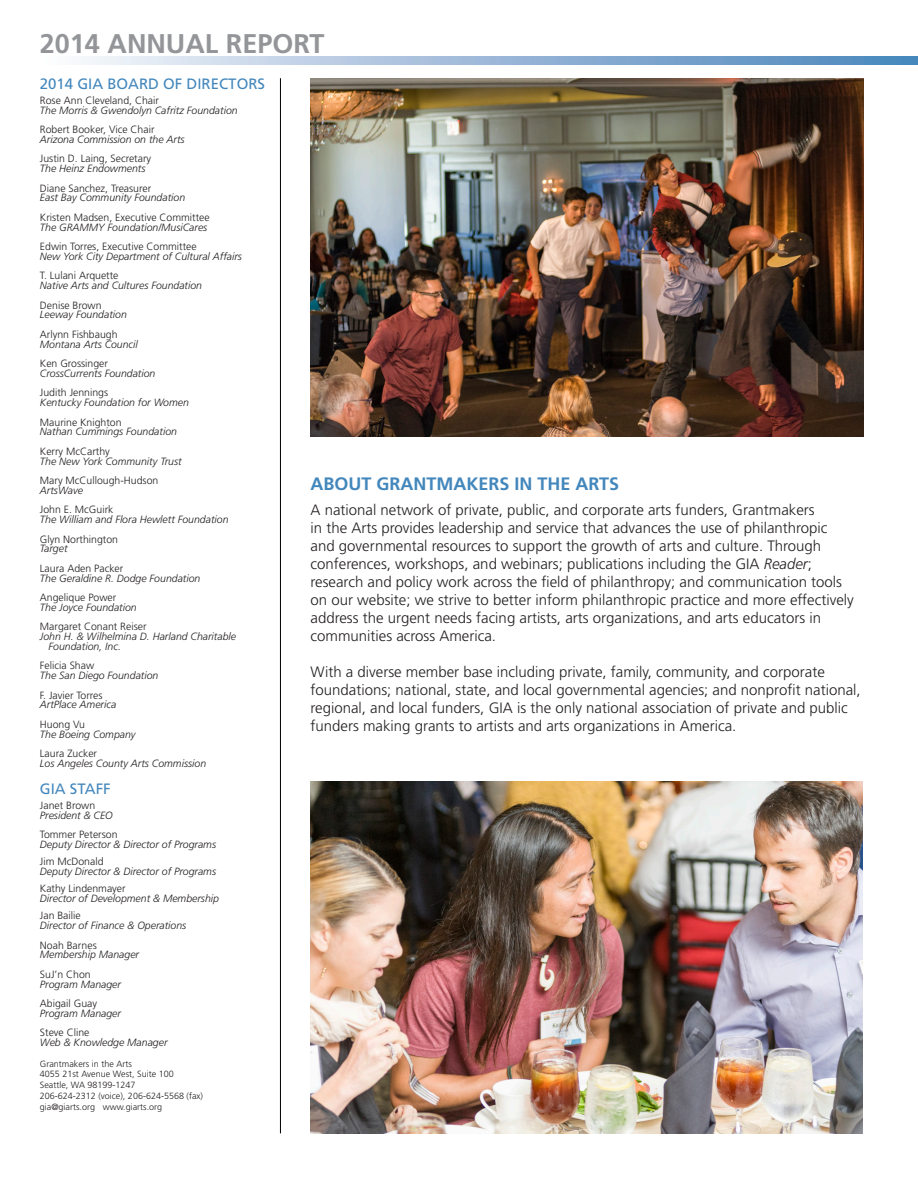
<style>
.page{position:relative;width:918px;height:1188px;background:#fff}
.page>*{position:absolute;margin:0;border:0;box-sizing:border-box;transform-origin:0 0}
.t1{font:700 27px "Frutiger";color:#939598}
.t2{font:700 18px "Frutiger";color:#4387bc}
.t3{font:300 15px/18px "Frutiger";color:#231f20}
.t4{font:15px "Frutiger";color:#4387bc}
.t5{font:italic 300 10.5px/9.8px "Frutiger";color:#231f20}
.t6{font:300 10.5px "Frutiger";color:#231f20}
.t7{font:300 9px "Frutiger";color:#231f20}
.s1{font-style:italic}
</style>
<div class="page">
<img style="left:311px;top:79px;width:553px;height:358px">
<hr style="left:280px;top:78px;width:1px;height:1055px;background:#000">
<img style="left:311px;top:782px;width:551px;height:351px">
<svg style="left:82px;top:57px;width:835px;height:7px;background:#9bb9d8"></svg>
<p class="t1" style="left:40px;top:28px;width:286px">2014 ANNUAL REPORT</p>
<p class="t4" style="left:40px;top:75px;width:227px">2014 GIA BOARD OF DIRECTORS</p>
<p class="t6" style="left:40px;top:94px;width:121px">Rose Ann Cleveland, Chair</p>
<p class="t5" style="left:40px;top:105px;width:199px">The Morris &amp; Gwendolyn Cafritz Foundation</p>
<p class="t6" style="left:40px;top:124px;width:116px">Robert Booker, Vice Chair</p>
<p class="t5" style="left:40px;top:135px;width:146px">Arizona Commission on the Arts</p>
<p class="t6" style="left:40px;top:153px;width:113px">Justin D. Laing, Secretary</p>
<p class="t5" style="left:40px;top:164px;width:107px">The Heinz Endowments</p>
<p class="t6" style="left:40px;top:182px;width:113px">Diane Sanchez, Treasurer</p>
<p class="t5" style="left:40px;top:193px;width:147px">East Bay Community Foundation</p>
<p class="t6" style="left:40px;top:211px;width:171px">Kristen Madsen, Executive Committee</p>
<p class="t5" style="left:40px;top:222px;width:169px">The GRAMMY Foundation/MusiCares</p>
<p class="t6" style="left:40px;top:241px;width:158px">Edwin Torres, Executive Committee</p>
<p class="t5" style="left:40px;top:252px;width:204px">New York City Department of Cultural Affairs</p>
<p class="t6" style="left:40px;top:270px;width:80px">T. Lulani Arquette</p>
<p class="t5" style="left:40px;top:281px;width:164px">Native Arts and Cultures Foundation</p>
<p class="t6" style="left:40px;top:299px;width:63px">Denise Brown</p>
<p class="t5" style="left:40px;top:310px;width:88px">Leeway Foundation</p>
<p class="t6" style="left:40px;top:328px;width:79px">Arlynn Fishbaugh</p>
<p class="t5" style="left:40px;top:339px;width:100px">Montana Arts Council</p>
<p class="t6" style="left:40px;top:358px;width:70px">Ken Grossinger</p>
<p class="t5" style="left:40px;top:369px;width:117px">CrossCurrents Foundation</p>
<p class="t6" style="left:40px;top:387px;width:70px">Judith Jennings</p>
<p class="t5" style="left:40px;top:398px;width:151px">Kentucky Foundation for Women</p>
<p class="t6" style="left:40px;top:416px;width:83px">Maurine Knighton</p>
<p class="t5" style="left:40px;top:427px;width:139px">Nathan Cummings Foundation</p>
<p class="t6" style="left:40px;top:445px;width:71px">Kerry McCarthy</p>
<p class="t5" style="left:40px;top:456px;width:143px">The New York Community Trust</p>
<p class="t6" style="left:40px;top:475px;width:120px">Mary McCullough-Hudson</p>
<p class="t5" style="left:40px;top:486px;width:44px">ArtsWave</p>
<p class="t6" style="left:40px;top:504px;width:75px">John E. McGuirk</p>
<p class="t5" style="left:40px;top:515px;width:190px">The William and Flora Hewlett Foundation</p>
<p class="t6" style="left:40px;top:533px;width:80px">Glyn Northington</p>
<p class="t5" style="left:40px;top:544px;width:29px">Target</p>
<p class="t6" style="left:40px;top:562px;width:85px">Laura Aden Packer</p>
<p class="t5" style="left:40px;top:573px;width:162px">The Geraldine R. Dodge Foundation</p>
<p class="t6" style="left:40px;top:592px;width:78px">Angelique Power</p>
<p class="t5" style="left:40px;top:603px;width:98px">The Joyce Foundation</p>
<p class="t6" style="left:40px;top:621px;width:108px">Margaret Conant Reiser</p>
<p class="t5" style="left:49px;top:632px;width:189px;text-indent:-9px">John H. &amp; Wilhelmina D. Harland Charitable<br>Foundation, Inc.</p>
<p class="t6" style="left:40px;top:660px;width:56px">Felicia Shaw</p>
<p class="t5" style="left:40px;top:671px;width:120px">The San Diego Foundation</p>
<p class="t6" style="left:40px;top:689px;width:64px">F. Javier Torres</p>
<p class="t5" style="left:40px;top:700px;width:78px">ArtPlace America</p>
<p class="t6" style="left:40px;top:718px;width:47px">Huong Vu</p>
<p class="t5" style="left:40px;top:729px;width:97px">The Boeing Company</p>
<p class="t6" style="left:40px;top:748px;width:59px">Laura Zucker</p>
<p class="t5" style="left:40px;top:759px;width:168px">Los Angeles County Arts Commission</p>
<p class="t4" style="left:40px;top:780px;width:72px">GIA STAFF</p>
<p class="t6" style="left:40px;top:799px;width:57px">Janet Brown</p>
<p class="t5" style="left:40px;top:810px;width:74px">President &amp; CEO</p>
<p class="t6" style="left:40px;top:829px;width:79px">Tommer Peterson</p>
<p class="t5" style="left:40px;top:840px;width:178px">Deputy Director &amp; Director of Programs</p>
<p class="t6" style="left:40px;top:856px;width:65px">Jim McDonald</p>
<p class="t5" style="left:40px;top:867px;width:178px">Deputy Director &amp; Director of Programs</p>
<p class="t6" style="left:40px;top:883px;width:87px">Kathy Lindenmayer</p>
<p class="t5" style="left:40px;top:894px;width:181px">Director of Development &amp; Membership</p>
<p class="t6" style="left:40px;top:910px;width:42px">Jan Bailie</p>
<p class="t5" style="left:40px;top:921px;width:148px">Director of Finance &amp; Operations</p>
<p class="t6" style="left:40px;top:939px;width:58px">Noah Barnes</p>
<p class="t5" style="left:40px;top:950px;width:101px">Membership Manager</p>
<p class="t6" style="left:40px;top:968px;width:52px">SuJ’n Chon</p>
<p class="t5" style="left:40px;top:979px;width:83px">Program Manager</p>
<p class="t6" style="left:40px;top:997px;width:59px">Abigail Guay</p>
<p class="t5" style="left:40px;top:1008px;width:83px">Program Manager</p>
<p class="t6" style="left:40px;top:1027px;width:51px">Steve Cline</p>
<p class="t5" style="left:40px;top:1038px;width:129px">Web &amp; Knowledge Manager</p>
<p class="t7" style="left:40px;top:1058px;width:93px">Grantmakers in the Arts</p>
<p class="t7" style="left:40px;top:1069px;width:135px">4055 21st Avenue West, Suite 100</p>
<p class="t7" style="left:40px;top:1080px;width:97px">Seattle, WA 98199-1247</p>
<p class="t7" style="left:40px;top:1091px;width:165px">206-624-2312 (voice), 206-624-5568 (fax)</p>
<p class="t7" style="left:40px;top:1102px;width:124px">gia@giarts.org www.giarts.org</p>
<p class="t2" style="left:311px;top:473px;width:310px">ABOUT GRANTMAKERS IN THE ARTS</p>
<p class="t3" style="left:311px;top:501px;width:545px">A national network of private, public, and corporate arts funders, Grantmakers<br>in the Arts provides leadership and service that advances the use of philanthropic and governmental resources to support the growth of arts and culture. Through conferences, workshops, and webinars; publications including the GIA <span class="s1">Reader</span>; research and policy work across the field of philanthropy; and communication tools on our website; we strive to better inform philanthropic practice and more effectively address the urgent needs facing artists, arts organizations, and arts educators in communities across America.</p>
<p class="t3" style="left:311px;top:663px;width:552px">With a diverse member base including private, family, community, and corporate foundations; national, state, and local governmental agencies; and nonprofit national, regional, and local funders, GIA is the only national association of private and public funders making grants to artists and arts organizations in America.</p>
</div>
